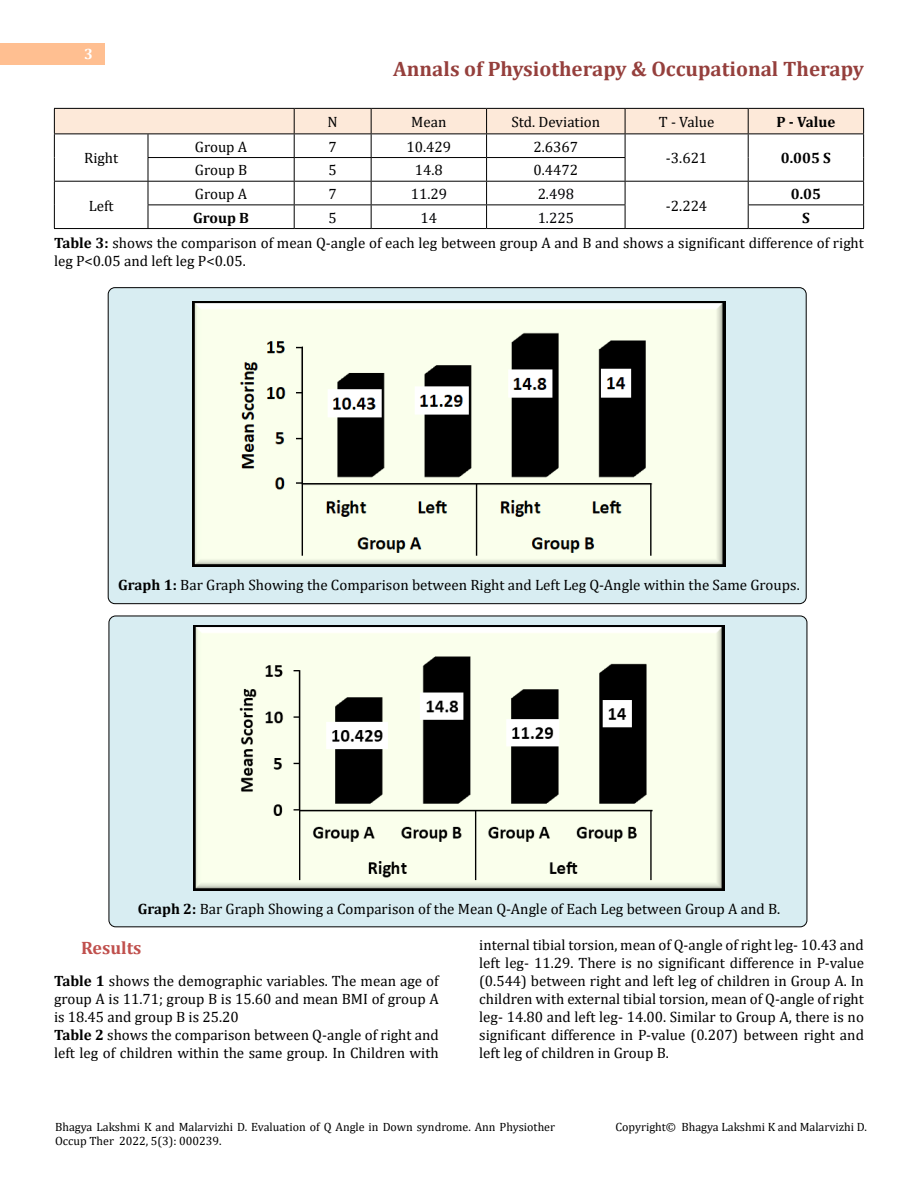
<style>
.page{position:relative;width:918px;height:1188px;background:#fff}
.page>*{position:absolute;margin:0;border:0;box-sizing:border-box;transform-origin:0 0}
.t1{font:700 21px "Cambria";color:#953f3c}
.t2{font:700 18px "Cambria";color:#c0504d}
.t3{font:15px/18px "Cambria";color:#000}
.t4{font:700 15px "Cambria";color:#000}
.t5{font:15px "Cambria";color:#010205}
.t6{font:700 15px "Cambria";color:#fff}
.t7{font:12px/14.4px "Cambria";color:#000}
.s1{font-weight:700}
</style>
<div class="page">
<div style="left:0;top:43px;width:105px;height:21px;background:#ffbf91"></div>
<div style="left:109px;top:616px;width:698px;height:311px;background:#d8edf2;border-radius:7px"></div>
<div style="left:108px;top:288px;width:698px;height:316px;background:#d8edf2;border-radius:7px"></div>
<hr style="left:54px;top:228px;width:94px;height:1px;background:#000">
<hr style="left:625px;top:228px;width:123px;height:1px;background:#000">
<hr style="left:148px;top:228px;width:146px;height:1px;background:#000">
<hr style="left:294px;top:228px;width:77px;height:1px;background:#000">
<hr style="left:371px;top:228px;width:116px;height:1px;background:#000">
<hr style="left:487px;top:228px;width:138px;height:1px;background:#000">
<svg style="left:54px;top:108px;width:810px;height:120px"></svg>
<hr style="left:748px;top:228px;width:116px;height:1px;background:#000">
<img style="left:192px;top:302px;width:534px;height:264px">
<img style="left:194px;top:626px;width:530px;height:264px">
<p class="t6" style="left:84px;top:44px;width:10px">3</p>
<p class="t3" style="left:84px;top:149px;width:36px">Right</p>
<h1 class="t1" style="left:393px;top:54px;width:472px">Annals of Physiotherapy &amp; Occupational Therapy</h1>
<p class="t3" style="left:328px;top:113px;width:12px">N</p>
<p class="t3" style="left:411px;top:113px;width:37px">Mean</p>
<p class="t3" style="left:511px;top:113px;width:90px">Std. Deviation</p>
<p class="t3" style="left:659px;top:113px;width:57px">T - Value</p>
<p class="t4" style="left:776px;top:111px;width:60px">P - Value</p>
<p class="t3" style="left:195px;top:137px;width:54px">Group A</p>
<p class="t3" style="left:329px;top:137px;width:10px">7</p>
<p class="t3" style="left:407px;top:137px;width:46px">10.429</p>
<p class="t3" style="left:534px;top:137px;width:46px">2.6367</p>
<p class="t3" style="left:195px;top:161px;width:54px">Group B</p>
<p class="t3" style="left:329px;top:161px;width:10px">5</p>
<p class="t3" style="left:415px;top:161px;width:30px">14.8</p>
<p class="t3" style="left:534px;top:161px;width:46px">0.4472</p>
<p class="t3" style="left:666px;top:149px;width:43px">-3.621</p>
<p class="t4" style="left:781px;top:148px;width:51px">0.005 S</p>
<p class="t4" style="left:791px;top:183px;width:32px">0.05</p>
<p class="t3" style="left:195px;top:185px;width:54px">Group A</p>
<p class="t5" style="left:329px;top:185px;width:10px">7</p>
<p class="t5" style="left:411px;top:185px;width:38px">11.29</p>
<p class="t5" style="left:538px;top:185px;width:38px">2.498</p>
<p class="t3" style="left:89px;top:197px;width:26px">Left</p>
<p class="t3" style="left:666px;top:197px;width:43px">-2.224</p>
<p class="t4" style="left:193px;top:207px;width:57px">Group B</p>
<p class="t5" style="left:329px;top:209px;width:10px">5</p>
<p class="t5" style="left:421px;top:209px;width:18px">14</p>
<p class="t5" style="left:538px;top:209px;width:38px">1.225</p>
<p class="t3" style="left:54px;top:205px;width:811px;line-height:25.2px;text-indent:748px"><span class="s1">S<br>Table 3:</span> shows the comparison of mean Q-angle of each leg between group A and B and shows a significant difference of right</p>
<p class="t3" style="left:54px;top:252px;width:193px">leg P&lt;0.05 and left leg P&lt;0.05.</p>
<p class="t3" style="left:118px;top:575px;width:683px"><span class="s1">Graph 1:</span> Bar Graph Showing the Comparison between Right and Left Leg Q-Angle within the Same Groups.</p>
<p class="t3" style="left:138px;top:899px;width:644px"><span class="s1">Graph 2:</span> Bar Graph Showing a Comparison of the Mean Q-Angle of Each Leg between Group A and B.</p>
<p class="t2" style="left:81px;top:935px;width:62px">Results</p>
<p class="t3" style="left:54px;top:971px;width:386px"><span class="s1">Table 1</span> shows the demographic variables. The mean age of group A is 11.71; group B is 15.60 and mean BMI of group A is 18.45 and group B is 25.20<br><span class="s1">Table 2</span> shows the comparison between Q-angle of right and left leg of children within the same group. In Children with</p>
<p class="t3" style="left:479px;top:935px;width:386px;text-align:justify">internal tibial torsion, mean of Q-angle of right leg- 10.43 and left leg- 11.29. There is no significant difference in P-value (0.544) between right and left leg of children in Group A. In children with external tibial torsion, mean of Q-angle of right leg- 14.80 and left leg- 14.00. Similar to Group A, there is no significant difference in P-value (0.207) between right and left leg of children in Group B.</p>
<p class="t7" style="left:55px;top:1120px;width:502px">Bhagya Lakshmi K and Malarvizhi D. Evaluation of Q Angle in Down syndrome. Ann Physiother<br>Occup Ther 2022, 5(3): 000239.</p>
<p class="t7" style="left:615px;top:1120px;width:253px">Copyright© Bhagya Lakshmi K and Malarvizhi D.</p>
</div>
